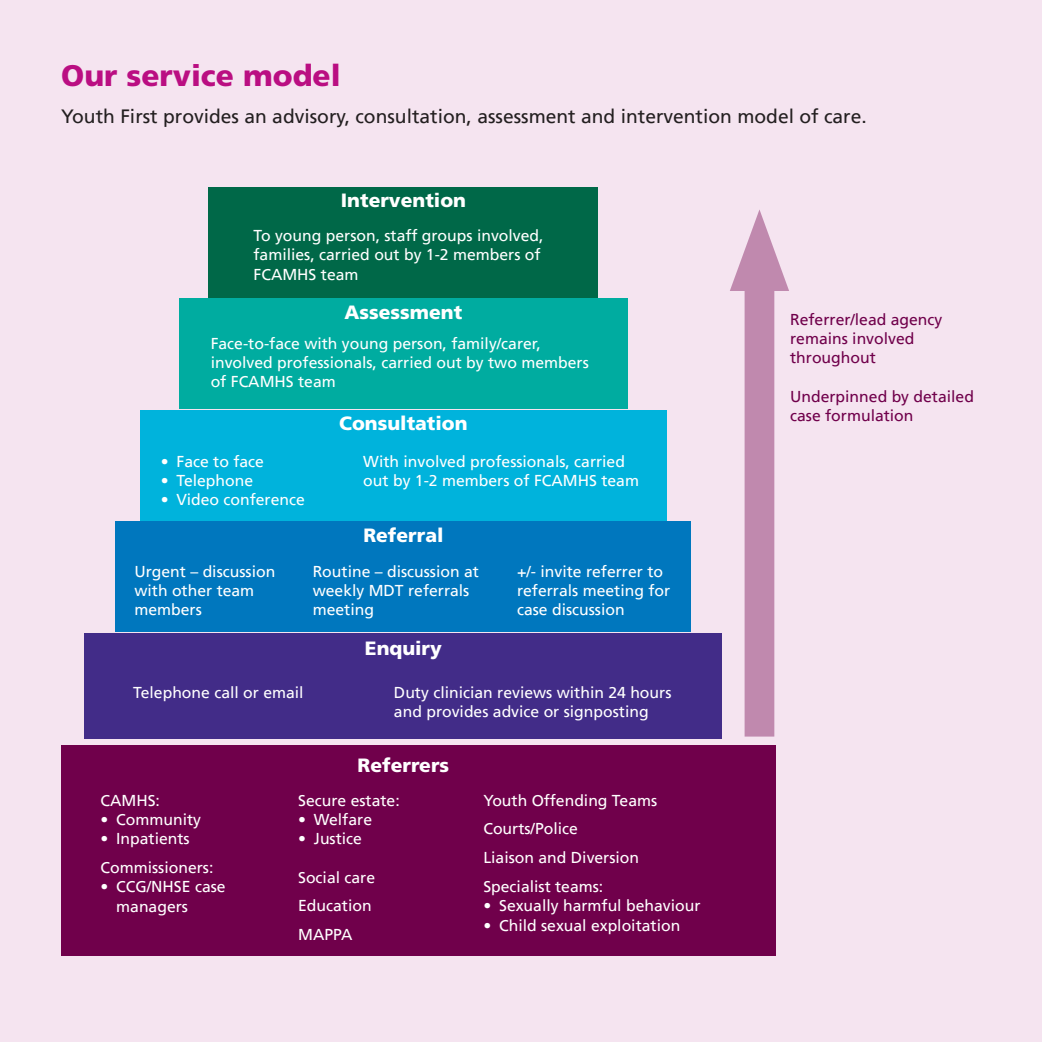
<style>
.page{position:relative;width:1042px;height:1042px;background:#f5e4f0}
.page>*{position:absolute;margin:0;border:0;box-sizing:border-box;transform-origin:0 0}
.t1{font:900 29.75px "Frutiger LT Std";color:#ba0e82}
.t2{font:19.25px "Frutiger";color:#231f20}
.t3{font:900 19.25px "Frutiger LT Std";color:#fff}
.t4{font:15.75px/19.2px "Frutiger";color:#fff}
.t5{font:15.75px/19.2px "Frutiger";color:#70004b}
</style>
<div class="page">
<div style="left:208px;top:187px;width:390px;height:110px;background:#006848"></div>
<div style="left:179px;top:299px;width:449px;height:110px;background:#00aca0"></div>
<div style="left:140px;top:410px;width:526px;height:110px;background:#00b3dc"></div>
<div style="left:116px;top:522px;width:575px;height:110px;background:#0077be"></div>
<div style="left:85px;top:633px;width:637px;height:105px;background:#422c88"></div>
<div style="left:61px;top:745px;width:715px;height:210px;background:#70004b"></div>
<div style="left:744px;top:260px;width:30px;height:476px;background:#c089ae"></div>
<svg style="left:730px;top:209px;width:59px;height:82px"></svg>
<h1 class="t1" style="left:61px;top:63px;width:281px">Our service model</h1>
<p class="t2" style="left:61px;top:108px;width:807px">Youth First provides an advisory, consultation, assessment and intervention model of care.</p>
<p class="t3" style="left:341px;top:192px;width:127px">Intervention</p>
<p class="t4" style="left:253px;top:227px;width:291px">To young person, staff groups involved, families, carried out by 1-2 members of<br>FCAMHS team</p>
<p class="t3" style="left:345px;top:304px;width:119px">Assessment</p>
<p class="t4" style="left:211px;top:335px;width:380px">Face-to-face with young person, family/carer, involved professionals, carried out by two members of FCAMHS team</p>
<p class="t4" style="left:161px;top:451px;width:105px">• Face to face</p>
<p class="t4" style="left:161px;top:471px;width:94px">• Telephone</p>
<p class="t4" style="left:161px;top:490px;width:146px">• Video conference</p>
<p class="t3" style="left:339px;top:415px;width:130px">Consultation</p>
<p class="t4" style="left:363px;top:453px;width:277px">With involved professionals, carried out by 1-2 members of FCAMHS team</p>
<p class="t3" style="left:363px;top:527px;width:82px">Referral</p>
<p class="t4" style="left:134px;top:563px;width:142px">Urgent – discussion with other team members</p>
<p class="t4" style="left:313px;top:563px;width:168px">Routine – discussion at weekly MDT referrals meeting</p>
<p class="t4" style="left:517px;top:563px;width:155px">+/- invite referrer to referrals meeting for case discussion</p>
<p class="t3" style="left:365px;top:640px;width:79px">Enquiry</p>
<p class="t4" style="left:133px;top:684px;width:172px">Telephone call or email</p>
<p class="t4" style="left:394px;top:684px;width:279px">Duty clinician reviews within 24 hours and provides advice or signposting</p>
<p class="t4" style="left:100px;top:792px;width:61px">CAMHS:</p>
<p class="t4" style="left:100px;top:810px;width:102px">• Community</p>
<p class="t4" style="left:100px;top:824px;width:114px;line-height:28.9px">• Inpatients<br>Commissioners:</p>
<p class="t4" style="left:116px;top:877px;width:111px;text-indent:-16px">• CCG/NHSE case managers</p>
<p class="t3" style="left:358px;top:757px;width:93px">Referrers</p>
<p class="t4" style="left:298px;top:791px;width:103px">Secure estate:</p>
<p class="t4" style="left:298px;top:810px;width:75px">• Welfare</p>
<p class="t4" style="left:298px;top:829px;width:65px">• Justice</p>
<p class="t4" style="left:298px;top:864px;width:79px;line-height:28.9px">Social care<br>Education<br>MAPPA</p>
<p class="t4" style="left:483px;top:787px;width:175px;line-height:28.9px">Youth Offending Teams<br>Courts/Police<br>Liaison and Diversion<br>Specialist teams:</p>
<p class="t4" style="left:483px;top:896px;width:219px">• Sexually harmful behaviour</p>
<p class="t4" style="left:483px;top:915px;width:198px">• Child sexual exploitation</p>
<p class="t5" style="left:790px;top:311px;width:154px">Referrer/lead agency remains involved throughout</p>
<p class="t5" style="left:790px;top:388px;width:185px">Underpinned by detailed case formulation</p>
</div>
